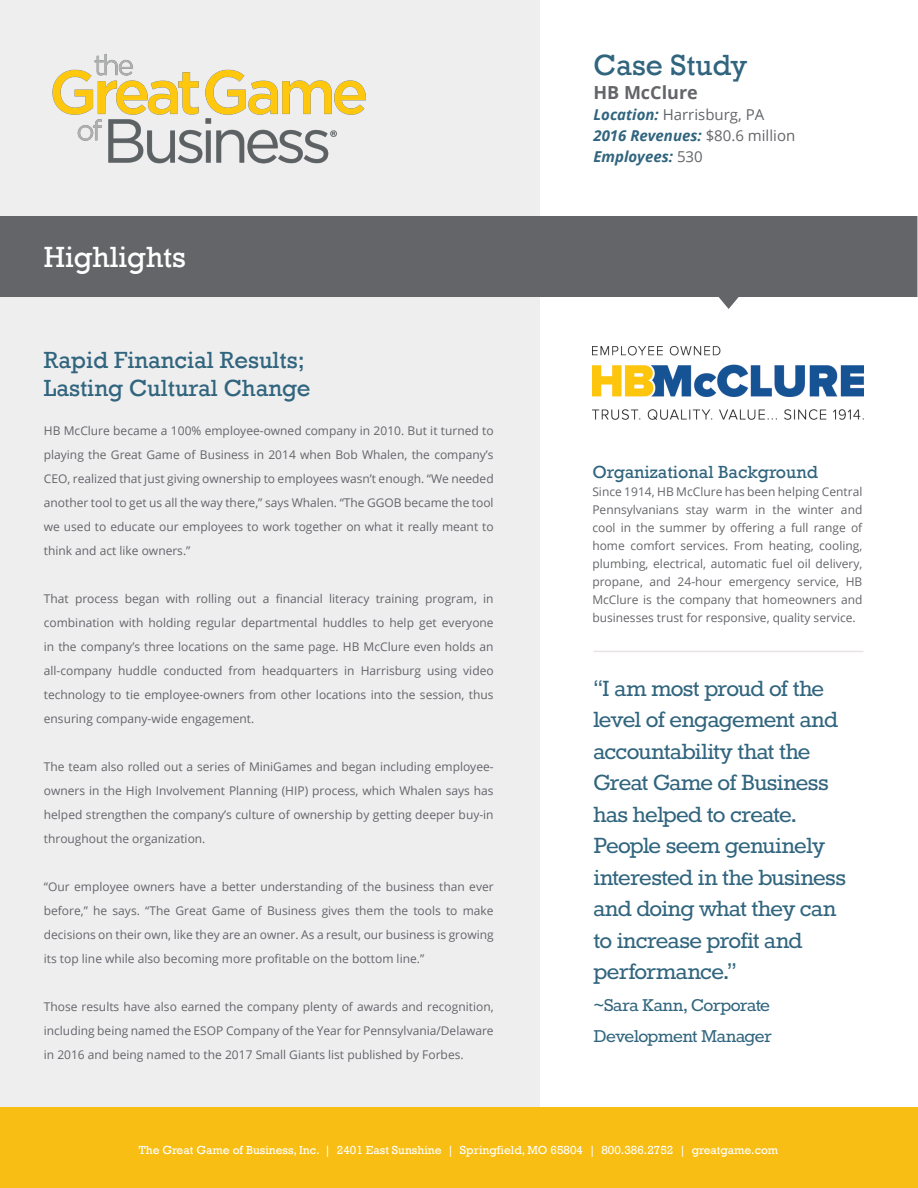
<style>
.page{position:relative;width:918px;height:1188px;background:#fff}
.page>*{position:absolute;margin:0;border:0;box-sizing:border-box;transform-origin:0 0}
.t1{font:30px "Rockwell";color:#fff}
.t2{font:30px "Rockwell";color:#31657e}
.t3{font:27px/31.5px "Rokkitt";letter-spacing:-.025em;color:#31657e}
.t4{font:24px/28.8px "Rockwell";color:#31657e}
.t5{font:21px/31.5px "Rokkitt";letter-spacing:-.02em;color:#31657e}
.t6{font:18px "Rockwell";color:#31657e}
.t7{font:700 18px "Open Sans";color:#646569}
.t8{font:italic 700 15px/21px "Open Sans";color:#31657e}
.t9{font:12px/24px "Open Sans";color:#646569;text-align:justify}
.t10{font:12px "Rockwell";color:#fff}
.s1{font-weight:400;font-style:normal;color:#646569}
</style>
<div class="page">
<div style="left:0;top:0;width:539px;height:1188px;background:#eeeeef"></div>
<img style="left:52px;top:54px;width:314px;height:110px">
<svg style="left:0;top:216px;width:917px;height:93px;background:#76777a"></svg>
<div style="left:0;top:1107px;width:918px;height:81px;background:#f8be14"></div>
<img style="left:592px;top:347px;width:271px;height:72px">
<hr style="left:593px;top:651px;width:270px;height:1px;background:#e8e3e7">
<h1 class="t1" style="left:44px;top:240px;width:144px">Highlights</h1>
<h3 class="t4" style="left:44px;top:346px;width:268px">Rapid Financial Results;<br>Lasting Cultural Change</h3>
<p class="t9" style="left:44px;top:418px;width:451px">HB McClure became a 100% employee-owned company in 2010. But it turned to playing the Great Game of Business in 2014 when Bob Whalen, the company’s CEO, realized that just giving ownership to employees wasn’t enough. “We needed another tool to get us all the way there,” says Whalen. “The GGOB became the tool we used to educate our employees to work together on what it really meant to think and act like owners.”</p>
<p class="t9" style="left:44px;top:586px;width:451px">That process began with rolling out a financial literacy training program, in combination with holding regular departmental huddles to help get everyone in the company’s three locations on the same page. HB McClure even holds an all-company huddle conducted from headquarters in Harrisburg using video technology to tie employee-owners from other locations into the session, thus ensuring company-wide engagement.</p>
<p class="t9" style="left:44px;top:754px;width:451px">The team also rolled out a series of MiniGames and began including employee&shy;owners in the High Involvement Planning (HIP) process, which Whalen says has helped strengthen the company’s culture of ownership by getting deeper buy-in throughout the organization.</p>
<p class="t9" style="left:44px;top:874px;width:451px">“Our employee owners have a better understanding of the business than ever before,” he says. “The Great Game of Business gives them the tools to make decisions on their own, like they are an owner. As a result, our business is growing its top line while also becoming more profitable on the bottom line.”</p>
<p class="t9" style="left:44px;top:994px;width:451px">Those results have also earned the company plenty of awards and recognition, including being named the ESOP Company of the Year for Pennsylvania/Delaware in 2016 and being named to the 2017 Small Giants list published by Forbes.</p>
<h1 class="t2" style="left:593px;top:47px;width:155px">Case Study</h1>
<h3 class="t7" style="left:593px;top:80px;width:106px">HB McClure</h3>
<p class="t8" style="left:593px;top:103px;width:203px">Location: <span class="s1">Harrisburg, PA<br></span>2016 Revenues: <span class="s1">$80.6 million<br></span>Employees: <span class="s1">530</span></p>
<h3 class="t6" style="left:592px;top:462px;width:227px">Organizational Background</h3>
<p class="t9" style="left:592px;top:482px;width:272px;line-height:18px">Since 1914, HB McClure has been helping Central Pennsylvanians stay warm in the winter and cool in the summer by offering a full range of home comfort services. From heating, cooling, plumbing, electrical, automatic fuel oil delivery, propane, and 24-hour emergency service, HB McClure is the company that homeowners and businesses trust for responsive, quality service.</p>
<h2 class="t3" style="left:593px;top:674px;width:254px">“I am most proud of the level of engagement and accountability that the<br>Great Game of Business has helped to create.<br>People seem genuinely interested in the business and doing what they can to increase profit and performance.”</h2>
<h3 class="t5" style="left:593px;top:990px;width:180px">~Sara Kann, Corporate<br>Development Manager</h3>
<p class="t10" style="left:139px;top:1143px;width:641px">The Great Game of Business, Inc. | 2401 East Sunshine | Springfield, MO 65804 | 800.386.2752 | greatgame.com</p>
</div>
